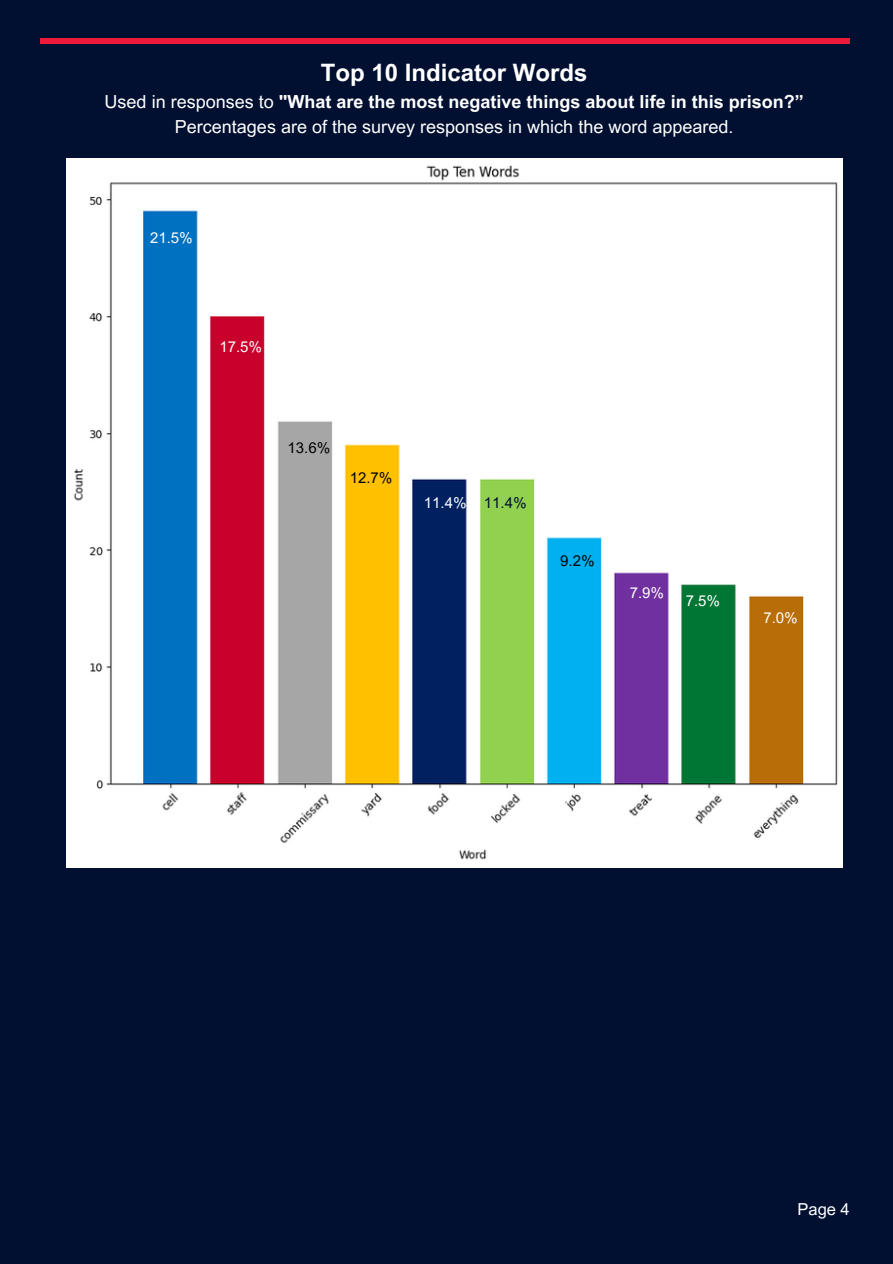
<style>
.page{position:relative;width:893px;height:1264px;background:#fff}
.page>*{position:absolute;margin:0;border:0;box-sizing:border-box;transform-origin:0 0}
.t1{font:700 24px "Arial MT Pro";color:#fff}
.t2{font:700 18px "Arial MT Pro";color:#fff}
.t3{font:18px "Arial MT Pro";color:#fff}
.t4{font:16.5px "Arial MT Pro";color:#fff}
.t5{font:15px "Arial MT Pro";color:#fff}
.t6{font:15px "Arial MT Pro";color:#000}
.t7{font:15px "Arial MT Pro";color:#010f30}
.s1{font-weight:400}
</style>
<div class="page">
<div style="left:0;top:0;width:892px;height:1263px;background:#010f30"></div>
<div style="left:40px;top:39px;width:809px;height:5px;background:#ed1a3c"></div>
<img style="left:67px;top:158px;width:775px;height:709px">
<p class="t1" style="left:321px;top:64px;width:268px">Top 10 Indicator Words</p>
<p class="t2" style="left:105px;top:95px;width:700px"><span class="s1">Used in responses to</span> "What are the most negative things about life in this prison?”</p>
<p class="t3" style="left:175px;top:120px;width:560px">Percentages are of the survey responses in which the word appeared.</p>
<p class="t5" style="left:150px;top:232px;width:44px">21.5%</p>
<p class="t5" style="left:219px;top:341px;width:44px">17.5%</p>
<p class="t6" style="left:287px;top:442px;width:44px">13.6%</p>
<p class="t6" style="left:349px;top:472px;width:44px">12.7%</p>
<p class="t5" style="left:424px;top:497px;width:44px">11.4%</p>
<p class="t7" style="left:484px;top:497px;width:44px">11.4%</p>
<p class="t6" style="left:560px;top:554px;width:36px">9.2%</p>
<p class="t5" style="left:629px;top:586px;width:36px">7.9%</p>
<p class="t5" style="left:685px;top:595px;width:36px">7.5%</p>
<p class="t5" style="left:763px;top:612px;width:36px">7.0%</p>
<p class="t4" style="left:797px;top:1202px;width:54px">Page 4</p>
</div>
